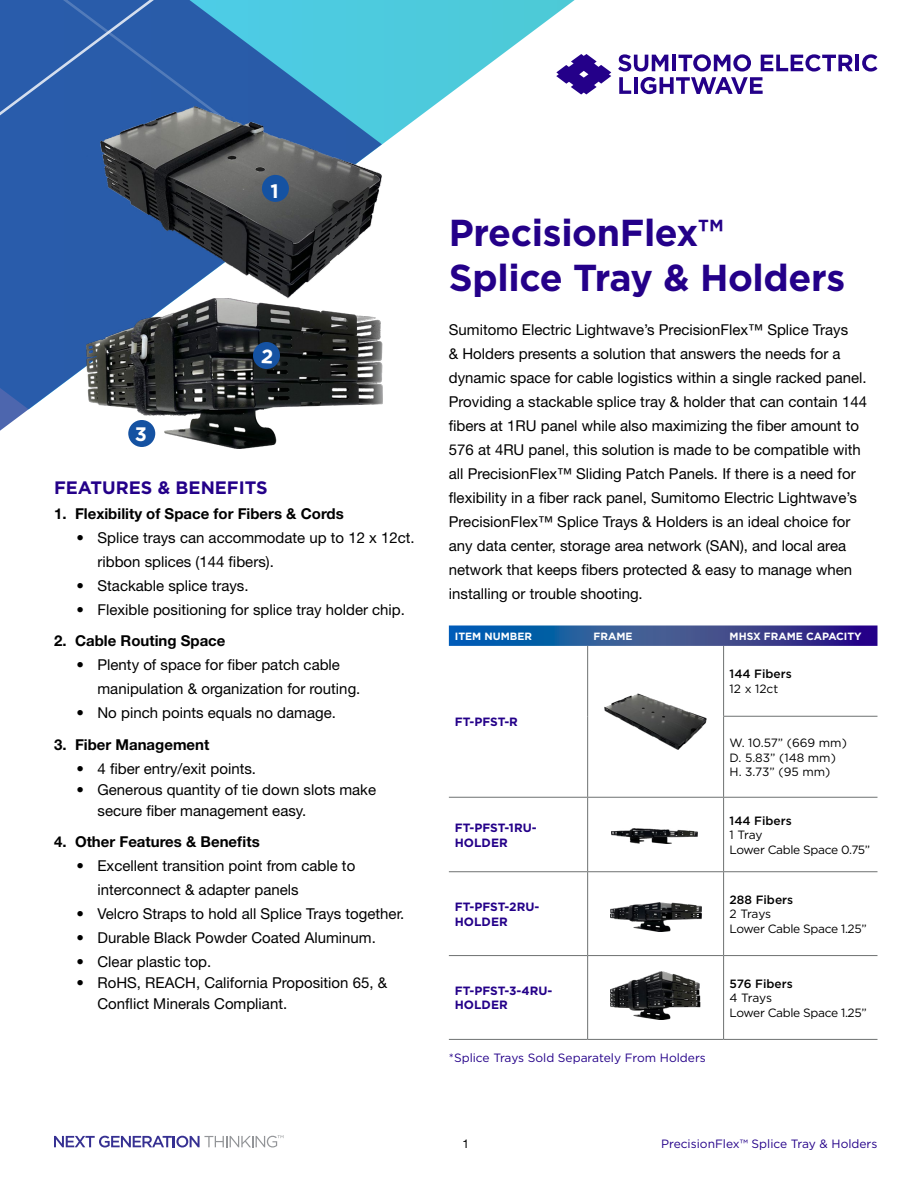
<style>
.page{position:relative;width:918px;height:1188px;background:#fff}
.page>*{position:absolute;margin:0;border:0;box-sizing:border-box;transform-origin:0 0}
.t1{font:700 37.5px/45px "Gotham";letter-spacing:-.01em;color:#240089}
.t2{font:700 19.5px "Gotham";color:#fff}
.t3{font:700 18px "Gotham";color:#240089}
.t4{font:15px/24px "Helvetica Neue LT Std";color:#000}
.t5{font:700 15px "Helvetica Neue LT Std";color:#000}
.t6{font:12px/14.4px "Gotham";letter-spacing:-.03em;color:#000}
.t7{font:12px "Gotham";color:#240089}
.t8{font:700 12px/14.4px "Gotham";color:#240089}
.t9{font:12px/14.4px "Gotham";color:#000}
.t10{font:500 12px "Gotham";color:#000}
.t11{font:12px "Helvetica Neue LT Std";color:#000}
.t12{font:700 10.5px "Gotham";color:#fff}
</style>
<div class="page">
<svg style="left:0;top:0;width:204px;height:431px;background:#3766b0"></svg>
<svg style="left:204px;top:0;width:655px;height:144px"></svg>
<svg style="left:54px;top:1135px;width:229px;height:13px"></svg>
<img style="left:87px;top:107px;width:296px;height:342px">
<svg style="left:449px;top:626px;width:429px;height:20px;background:#2a4b96"></svg>
<hr style="left:588px;top:797px;width:136px;height:1px;background:#6e7171">
<hr style="left:724px;top:797px;width:153px;height:1px;background:#6e7171">
<hr style="left:723px;top:646px;width:1px;height:70px;background:#6e7171">
<hr style="left:723px;top:716px;width:154px;height:1px;background:#6e7171">
<hr style="left:723px;top:717px;width:1px;height:80px;background:#6e7171">
<hr style="left:587px;top:798px;width:1px;height:73px;background:#6e7171">
<hr style="left:723px;top:798px;width:1px;height:73px;background:#6e7171">
<hr style="left:587px;top:872px;width:1px;height:83px;background:#6e7171">
<hr style="left:723px;top:872px;width:1px;height:83px;background:#6e7171">
<hr style="left:587px;top:956px;width:1px;height:83px;background:#6e7171">
<hr style="left:723px;top:956px;width:1px;height:83px;background:#6e7171">
<hr style="left:587px;top:646px;width:1px;height:70px;background:#6e7171">
<hr style="left:587px;top:716px;width:1px;height:81px;background:#6e7171">
<hr style="left:449px;top:797px;width:139px;height:1px;background:#6e7171">
<hr style="left:449px;top:871px;width:139px;height:1px;background:#6e7171">
<hr style="left:588px;top:871px;width:136px;height:1px;background:#6e7171">
<hr style="left:724px;top:871px;width:153px;height:1px;background:#6e7171">
<hr style="left:449px;top:955px;width:139px;height:1px;background:#6e7171">
<hr style="left:588px;top:955px;width:136px;height:1px;background:#6e7171">
<hr style="left:724px;top:955px;width:153px;height:1px;background:#6e7171">
<hr style="left:449px;top:1039px;width:139px;height:1px;background:#6e7171">
<hr style="left:588px;top:1039px;width:136px;height:1px;background:#6e7171">
<hr style="left:724px;top:1039px;width:153px;height:1px;background:#6e7171">
<img style="left:605px;top:693px;width:101px;height:56px">
<img style="left:611px;top:828px;width:87px;height:16px">
<img style="left:610px;top:903px;width:92px;height:28px">
<img style="left:610px;top:972px;width:91px;height:47px">
<div style="left:262px;top:175px;width:27px;height:27px;background:#1552a2;border-radius:50%"></div>
<div style="left:253px;top:342px;width:27px;height:27px;background:#1552a2;border-radius:50%"></div>
<div style="left:128px;top:420px;width:27px;height:27px;background:#1552a2;border-radius:50%"></div>
<svg style="left:556px;top:54px;width:55px;height:41px"></svg>
<hr style="left:855px;top:55px;width:4px;height:16px;background:#240089">
<svg style="left:862px;top:54px;width:16px;height:18px"></svg>
<svg style="left:618px;top:54px;width:235px;height:40px"></svg>
<h2 class="t2" style="left:271px;top:178px;width:10px">1</h2>
<h2 class="t2" style="left:135px;top:421px;width:14px">3</h2>
<p class="t3" style="left:54px;top:476px;width:215px">FEATURES &amp; BENEFITS</p>
<p class="t5" style="left:54px;top:504px;width:291px">1. Flexibility of Space for Fibers &amp; Cords</p>
<p class="t4" style="left:98px;top:525px;width:319px;text-indent:-21px">• Splice trays can accommodate up to 12 x 12ct. ribbon splices (144 fibers).</p>
<p class="t4" style="left:76px;top:573px;width:174px">• Stackable splice trays.</p>
<p class="t4" style="left:76px;top:597px;width:330px">• Flexible positioning for splice tray holder chip.</p>
<p class="t5" style="left:54px;top:632px;width:173px">2. Cable Routing Space</p>
<p class="t4" style="left:98px;top:653px;width:264px;text-indent:-21px">• Plenty of space for fiber patch cable manipulation &amp; organization for routing.</p>
<p class="t4" style="left:76px;top:701px;width:261px">• No pinch points equals no damage.</p>
<p class="t5" style="left:54px;top:735px;width:157px">3. Fiber Management</p>
<p class="t4" style="left:76px;top:756px;width:181px">• 4 fiber entry/exit points.</p>
<p class="t4" style="left:98px;top:779px;width:280px;line-height:21px;text-indent:-21px">• Generous quantity of tie down slots make secure fiber management easy.</p>
<p class="t5" style="left:54px;top:833px;width:207px">4. Other Features &amp; Benefits</p>
<p class="t4" style="left:98px;top:854px;width:259px;text-indent:-21px">• Excellent transition point from cable to interconnect &amp; adapter panels</p>
<p class="t4" style="left:76px;top:902px;width:329px">• Velcro Straps to hold all Splice Trays together.</p>
<p class="t4" style="left:76px;top:926px;width:301px">• Durable Black Powder Coated Aluminum.</p>
<p class="t4" style="left:76px;top:950px;width:136px">• Clear plastic top.</p>
<p class="t4" style="left:98px;top:972px;width:291px;line-height:21px;text-indent:-21px">• RoHS, REACH, California Proposition 65, &amp;<br>Conflict Minerals Compliant.</p>
<h1 class="t1" style="left:449px;top:210px;width:398px">PrecisionFlex™<br>Splice Tray &amp; Holders</h1>
<p class="t4" style="left:449px;top:318px;width:420px">Sumitomo Electric Lightwave’s PrecisionFlex™ Splice Trays<br>&amp; Holders presents a solution that answers the needs for a dynamic space for cable logistics within a single racked panel.<br>Providing a stackable splice tray &amp; holder that can contain 144 fibers at 1RU panel while also maximizing the fiber amount to 576 at 4RU panel, this solution is made to be compatible with all PrecisionFlex™ Sliding Patch Panels. If there is a need for flexibility in a fiber rack panel, Sumitomo Electric Lightwave’s PrecisionFlex™ Splice Trays &amp; Holders is an ideal choice for any data center, storage area network (SAN), and local area network that keeps fibers protected &amp; easy to manage when installing or trouble shooting.</p>
<p class="t12" style="left:455px;top:629px;width:79px">ITEM NUMBER</p>
<p class="t12" style="left:594px;top:629px;width:40px">FRAME</p>
<p class="t12" style="left:730px;top:629px;width:134px">MHSX FRAME CAPACITY</p>
<p class="t8" style="left:455px;top:714px;width:65px">FT-PFST-R</p>
<p class="t8" style="left:455px;top:821px;width:83px">FT-PFST-1RU-<br>HOLDER</p>
<p class="t8" style="left:455px;top:900px;width:86px">FT-PFST-2RU-<br>HOLDER</p>
<p class="t8" style="left:455px;top:984px;width:99px">FT-PFST-3-4RU-<br>HOLDER</p>
<p class="t7" style="left:449px;top:1050px;width:258px">*Splice Trays Sold Separately From Holders</p>
<p class="t10" style="left:730px;top:666px;width:64px">144 Fibers</p>
<p class="t6" style="left:730px;top:681px;width:50px">12 x 12ct</p>
<p class="t9" style="left:730px;top:735px;width:119px">W. 10.57” (669 mm)<br>D. 5.83” (148 mm)<br>H. 3.73” (95 mm)</p>
<p class="t10" style="left:730px;top:813px;width:64px">144 Fibers</p>
<p class="t6" style="left:730px;top:828px;width:142px">1 Tray<br>Lower Cable Space 0.75”</p>
<p class="t10" style="left:730px;top:892px;width:65px">288 Fibers</p>
<p class="t6" style="left:730px;top:907px;width:139px">2 Trays<br>Lower Cable Space 1.25”</p>
<p class="t10" style="left:730px;top:976px;width:65px">576 Fibers</p>
<p class="t6" style="left:730px;top:991px;width:139px">4 Trays<br>Lower Cable Space 1.25”</p>
<p class="t11" style="left:462px;top:1136px;width:8px">1</p>
<p class="t7" style="left:661px;top:1136px;width:218px">PrecisionFlex™ Splice Tray &amp; Holders</p>
</div>
